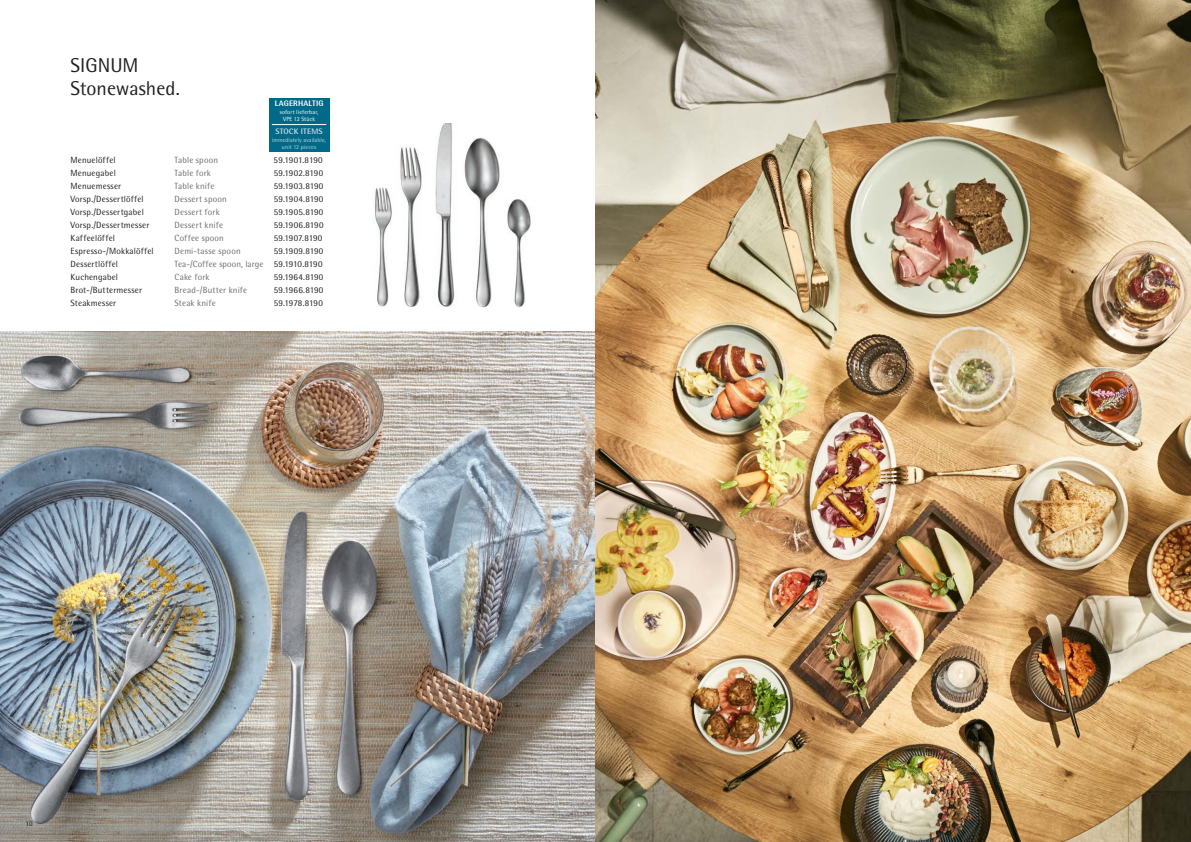
<style>
.page{position:relative;width:1191px;height:842px;background:#fff}
.page>*{position:absolute;margin:0;border:0;box-sizing:border-box;transform-origin:0 0}
.t1{font:20px/23px "WMF Rotis";color:#231f20}
.t2{font:9px "WMF Rotis";letter-spacing:.02em;color:#231f20}
.t3{font:9px "WMF Rotis";letter-spacing:.015em;color:#6c6d70}
.t4{font:9px "WMF Rotis";letter-spacing:-.015em;color:#231f20}
.t5{font:9px "WMF Rotis";color:#231f20}
.t6{font:9px "WMF Rotis";letter-spacing:-.005em;color:#231f20}
.t7{font:700 8px "WMF Rotis";letter-spacing:.025em;color:#fff}
.t8{font:700 8px "WMF Rotis";letter-spacing:.02em;color:#c0d3df}
.t9{font:7px "WMF Rotis";color:#231f20}
.t10{font:6px/7.2px "WMF Rotis";letter-spacing:.01em;color:#c0d3df;text-align:center}
.t11{font:6px/7.2px "WMF Rotis";letter-spacing:.02em;color:#fff;text-align:center}
.s1{color:#231f20}
</style>
<div class="page">
<img style="left:375px;top:124px;width:156px;height:184px">
<img style="left:0;top:332px;width:595px;height:510px">
<div style="left:269px;top:98px;width:60px;height:54px;background:#006a88"></div>
<hr style="left:272px;top:124px;width:54px;height:1px;background:#fff">
<img style="left:595px;top:0;width:596px;height:842px">
<h1 class="t1" style="left:71px;top:53px;width:111px">SIGNUM<br>Stonewashed.</h1>
<p class="t7" style="left:275px;top:98px;width:50px">LAGERHALTIG</p>
<p class="t11" style="left:280px;top:108px;width:40px">sofort lieferbar,<br>VPE 12 Stück</p>
<p class="t8" style="left:275px;top:126px;width:49px">STOCK ITEMS</p>
<p class="t10" style="left:272px;top:136px;width:55px">immediately available, unit 12 pieces</p>
<p class="t2" style="left:71px;top:154px;width:47px">Menuelöffel</p>
<p class="t3" style="left:175px;top:154px;width:45px">Table spoon</p>
<p class="t4" style="left:274px;top:154px;width:50px">59.1901.8190</p>
<p class="t2" style="left:71px;top:167px;width:47px">Menuegabel</p>
<p class="t3" style="left:175px;top:167px;width:38px">Table fork</p>
<p class="t2" style="left:274px;top:167px;width:51px">59.1902.8190</p>
<p class="t2" style="left:71px;top:180px;width:52px">Menuemesser</p>
<p class="t3" style="left:175px;top:180px;width:41px">Table knife</p>
<p class="t2" style="left:274px;top:180px;width:51px">59.1903.8190</p>
<p class="t2" style="left:71px;top:193px;width:75px">Vorsp./Dessertlöffel</p>
<p class="t3" style="left:175px;top:193px;width:54px">Dessert spoon</p>
<p class="t2" style="left:274px;top:193px;width:51px">59.1904.8190</p>
<p class="t2" style="left:71px;top:206px;width:75px">Vorsp./Dessertgabel</p>
<p class="t3" style="left:175px;top:206px;width:47px">Dessert fork</p>
<p class="t2" style="left:274px;top:206px;width:51px">59.1905.8190</p>
<p class="t2" style="left:71px;top:219px;width:80px">Vorsp./Dessertmesser</p>
<p class="t3" style="left:175px;top:219px;width:50px">Dessert knife</p>
<p class="t2" style="left:274px;top:219px;width:51px">59.1906.8190</p>
<p class="t2" style="left:71px;top:232px;width:46px">Kaffeelöffel</p>
<p class="t3" style="left:175px;top:232px;width:51px">Coffee spoon</p>
<p class="t5" style="left:274px;top:232px;width:50px">59.1907.8190</p>
<p class="t2" style="left:71px;top:245px;width:85px">Espresso-/Mokkalöffel</p>
<p class="t3" style="left:175px;top:245px;width:68px">Demi-tasse spoon</p>
<p class="t2" style="left:274px;top:245px;width:51px">59.1909.8190</p>
<p class="t2" style="left:71px;top:258px;width:49px">Dessertlöffel</p>
<p class="t3" style="left:175px;top:258px;width:149px">Tea-/Coffee spoon, large <span class="s1">59.1910.8190</span></p>
<p class="t2" style="left:71px;top:271px;width:49px">Kuchengabel</p>
<p class="t3" style="left:175px;top:271px;width:36px">Cake fork</p>
<p class="t2" style="left:274px;top:271px;width:51px">59.1964.8190</p>
<p class="t2" style="left:71px;top:284px;width:73px">Brot-/Buttermesser</p>
<p class="t3" style="left:175px;top:284px;width:74px">Bread-/Butter knife</p>
<p class="t2" style="left:274px;top:284px;width:51px">59.1966.8190</p>
<p class="t2" style="left:71px;top:297px;width:47px">Steakmesser</p>
<p class="t3" style="left:175px;top:297px;width:43px">Steak knife</p>
<p class="t6" style="left:274px;top:297px;width:51px">59.1978.8190</p>
<p class="t9" style="left:26px;top:819px;width:9px">10</p>
</div>
